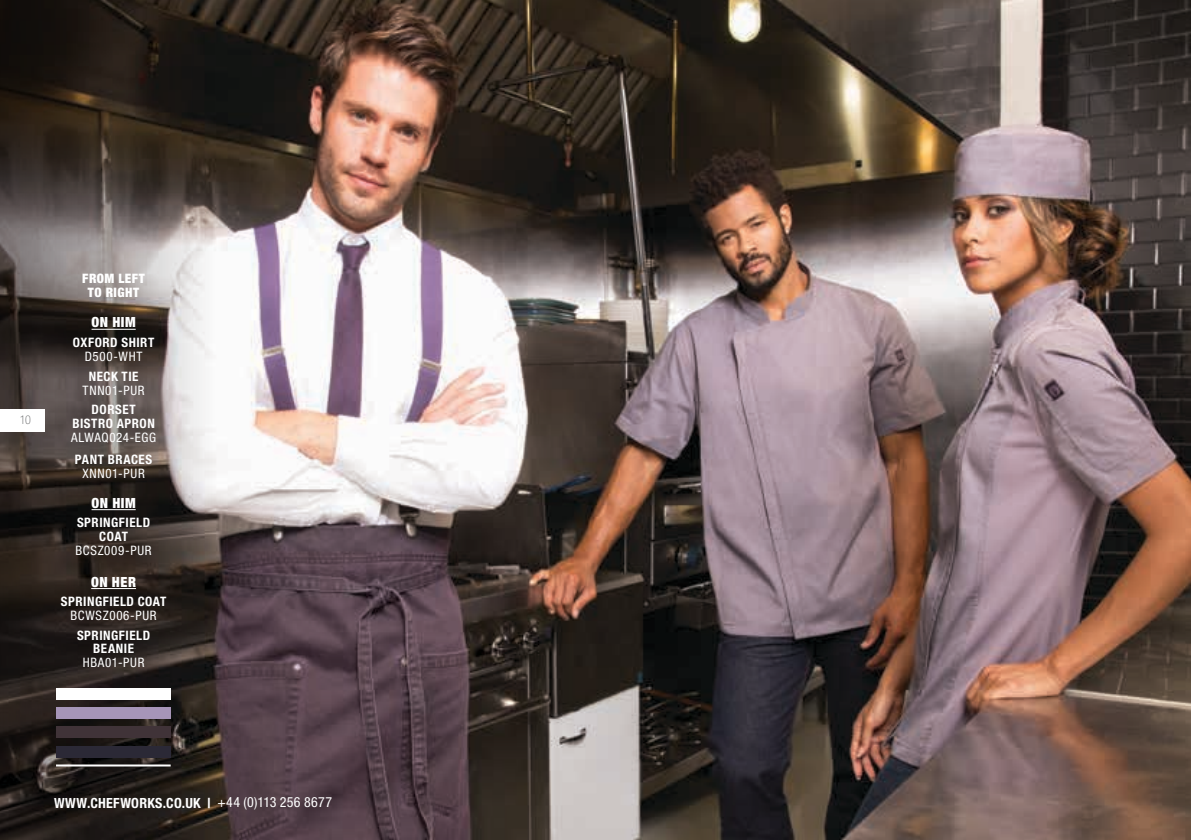
<style>
.page{position:relative;width:1191px;height:840px;background:#fff}
.page>*{position:absolute;margin:0;border:0;box-sizing:border-box;transform-origin:0 0}
.t1{font:700 condensed 14px "Helvetica Neue LT Std";letter-spacing:.02em;color:#fff}
.t2{font:900 condensed 14px "Helvetica Neue LT Std";letter-spacing:.035em;color:#fff}
.t3{font:700 condensed 13px/14px "Helvetica Neue LT Std";letter-spacing:.04em;color:#fff;text-align:center}
.t4{font:condensed 13px "Helvetica Neue LT Std";letter-spacing:.055em;color:#fff}
.t5{font:900 condensed 13px/14px "Helvetica Neue LT Std";letter-spacing:.04em;color:#fff;text-align:center}
.t6{font:100 condensed 12px "Helvetica Neue LT Std";color:#58595b}
.s1{font-weight:400}
</style>
<div class="page">
<img style="left:230px;top:0;width:961px;height:839px">
<svg style="left:0;top:0;width:230px;height:839px;background:#4c4441"></svg>
<hr style="left:91px;top:587px;width:45px;height:1px;background:#fff">
<hr style="left:92px;top:328px;width:44px;height:1px;background:#fff">
<hr style="left:92px;top:509px;width:44px;height:1px;background:#fff">
<hr style="left:56px;top:764px;width:115px;height:2px;background:#fff">
<div style="left:57px;top:706px;width:114px;height:12px;background:#a695b8"></div>
<div style="left:57px;top:726px;width:114px;height:12px;background:#403338"></div>
<div style="left:57px;top:745px;width:114px;height:12px;background:#2b2936"></div>
<div style="left:57px;top:687px;width:114px;height:12px;background:#fff"></div>
<div style="left:0;top:408px;width:44px;height:23px;background:#fff"></div>
<p class="t6" style="left:20px;top:413px;width:13px">10</p>
<p class="t5" style="left:82px;top:270px;width:64px">FROM LEFT<br>TO RIGHT</p>
<p class="t2" style="left:92px;top:313px;width:46px">ON HIM</p>
<p class="t3" style="left:73px;top:335px;width:83px">OXFORD SHIRT</p>
<p class="t4" style="left:85px;top:348px;width:59px">D500-WHT</p>
<p class="t3" style="left:89px;top:368px;width:51px">NECK TIE</p>
<p class="t4" style="left:83px;top:382px;width:63px">TNN01-PUR</p>
<p class="t3" style="left:72px;top:402px;width:84px">DORSET<br>BISTRO APRON</p>
<p class="t4" style="left:71px;top:430px;width:86px">ALWAQ024-EGG</p>
<p class="t3" style="left:75px;top:451px;width:79px">PANT BRACES</p>
<p class="t4" style="left:82px;top:465px;width:64px">XNN01-PUR</p>
<p class="t2" style="left:92px;top:493px;width:46px">ON HIM</p>
<p class="t3" style="left:77px;top:515px;width:75px">SPRINGFIELD<br>COAT</p>
<p class="t4" style="left:76px;top:543px;width:78px">BCSZ009-PUR</p>
<p class="t2" style="left:91px;top:572px;width:46px">ON HER</p>
<p class="t3" style="left:61px;top:594px;width:107px">SPRINGFIELD COAT</p>
<p class="t4" style="left:71px;top:607px;width:88px">BCWSZ006-PUR</p>
<p class="t3" style="left:77px;top:628px;width:75px;line-height:12.8px">SPRINGFIELD<br>BEANIE</p>
<p class="t4" style="left:83px;top:654px;width:63px">HBA01-PUR</p>
<p class="t1" style="left:54px;top:794px;width:280px">WWW.CHEFWORKS.CO.UK | <span class="s1">+44 (0)113 256 8677</span></p>
</div>
